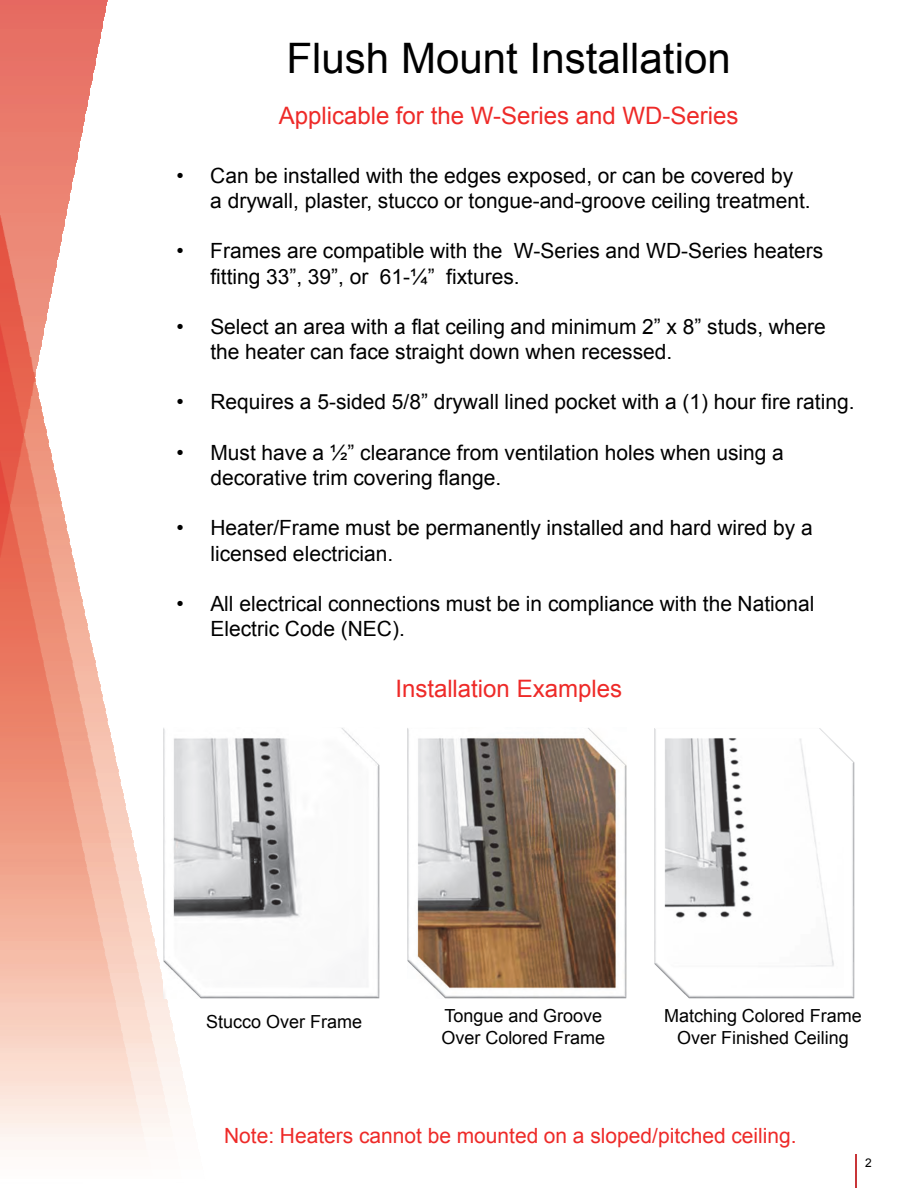
<style>
.page{position:relative;width:918px;height:1188px;background:#fff}
.page>*{position:absolute;margin:0;border:0;box-sizing:border-box;transform-origin:0 0}
.t1{font:42px "Arial";color:#000}
.t2{font:24px "Arial";color:#ee2a28}
.t3{font:21px/25.2px "Arial";color:#000}
.t4{font:21px "Arial";color:#ee2a28}
.t5{font:18px/21.6px "Arial";color:#000}
.t6{font:12px "Arial";color:#000}
</style>
<div class="page">
<img style="left:0;top:0;width:107px;height:9px">
<img style="left:0;top:9px;width:105px;height:11px">
<img style="left:0;top:20px;width:103px;height:12px">
<img style="left:0;top:32px;width:101px;height:7px">
<img style="left:0;top:39px;width:99px;height:11px">
<img style="left:0;top:50px;width:97px;height:12px">
<img style="left:0;top:62px;width:95px;height:11px">
<img style="left:0;top:73px;width:93px;height:8px">
<img style="left:0;top:81px;width:91px;height:10px">
<img style="left:0;top:91px;width:89px;height:12px">
<img style="left:0;top:208px;width:67px;height:11px">
<img style="left:0;top:219px;width:65px;height:8px">
<img style="left:0;top:227px;width:63px;height:11px">
<img style="left:0;top:238px;width:61px;height:11px">
<img style="left:0;top:249px;width:59px;height:11px">
<img style="left:0;top:260px;width:57px;height:8px">
<img style="left:0;top:268px;width:55px;height:11px">
<img style="left:0;top:279px;width:53px;height:11px">
<img style="left:0;top:290px;width:51px;height:12px">
<img style="left:0;top:302px;width:49px;height:10px">
<img style="left:0;top:312px;width:47px;height:8px">
<img style="left:0;top:320px;width:45px;height:11px">
<img style="left:0;top:331px;width:43px;height:12px">
<img style="left:0;top:343px;width:41px;height:11px">
<img style="left:0;top:354px;width:39px;height:7px">
<img style="left:0;top:361px;width:37px;height:12px">
<img style="left:0;top:373px;width:190px;height:777px">
<hr style="left:855px;top:1154px;width:2px;height:34px;background:#c83538">
<img style="left:654px;top:728px;width:201px;height:271px">
<img style="left:163px;top:727px;width:217px;height:272px">
<img style="left:408px;top:728px;width:218px;height:271px">
<h1 class="t1" style="left:286px;top:35px;width:446px">Flush Mount Installation</h1>
<p class="t2" style="left:279px;top:102px;width:461px">Applicable for the W-Series and WD-Series</p>
<p class="t3" style="left:210px;top:163px;width:602px;text-indent:-34px">• Can be installed with the edges exposed, or can be covered by<br>a drywall, plaster, stucco or tongue-and-groove ceiling treatment.</p>
<p class="t3" style="left:210px;top:238px;width:615px;text-indent:-34px">• Frames are compatible with the W-Series and WD-Series heaters fitting 33”, 39”, or 61-¼” fixtures.</p>
<p class="t3" style="left:210px;top:314px;width:617px;text-indent:-34px">• Select an area with a flat ceiling and minimum 2” x 8” studs, where the heater can face straight down when recessed.</p>
<p class="t3" style="left:177px;top:390px;width:680px">• Requires a 5-sided 5/8” drywall lined pocket with a (1) hour fire rating.</p>
<p class="t3" style="left:210px;top:440px;width:575px;text-indent:-34px">• Must have a ½” clearance from ventilation holes when using a decorative trim covering flange.</p>
<p class="t3" style="left:210px;top:516px;width:604px;text-indent:-34px">• Heater/Frame must be permanently installed and hard wired by a licensed electrician.</p>
<p class="t3" style="left:210px;top:591px;width:606px;text-indent:-34px">• All electrical connections must be in compliance with the National<br>Electric Code (NEC).</p>
<p class="t2" style="left:395px;top:675px;width:228px">Installation Examples</p>
<p class="t5" style="left:206px;top:1011px;width:158px">Stucco Over Frame</p>
<p class="t5" style="left:441px;top:1005px;width:165px">Tongue and Groove<br>Over Colored Frame</p>
<p class="t5" style="left:664px;top:1005px;width:199px;text-align:center">Matching Colored Frame<br>Over Finished Ceiling</p>
<p class="t4" style="left:224px;top:1124px;width:574px">Note: Heaters cannot be mounted on a sloped/pitched ceiling.</p>
<p class="t6" style="left:865px;top:1156px;width:8px">2</p>
</div>
